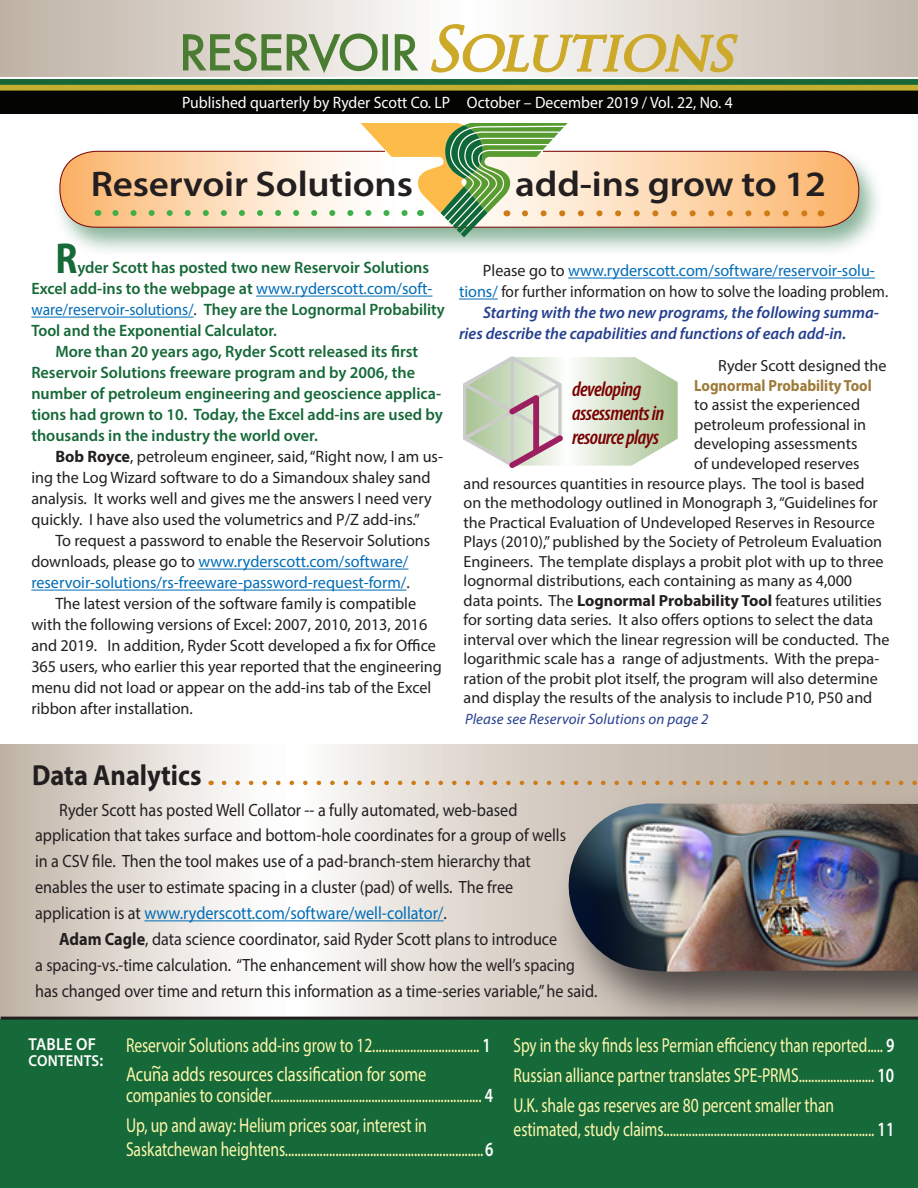
<style>
.page{position:relative;width:918px;height:1188px;background:#fff}
.page>*{position:absolute;margin:0;border:0;box-sizing:border-box;transform-origin:0 0}
.t1{font:700 semi-condensed 43.5px "Myriad Pro";color:#166938;scale:.91 1}
.t2{font:600 35.85px "Myriad Pro";letter-spacing:-.005em;color:#231f20;scale:1.09 1}
.t3{font:700 29.1px "Myriad Pro";color:#231f20;scale:.91 1}
.t4{font:italic 600 condensed 21px/24px "Myriad Pro";letter-spacing:-.025em;color:#790101}
.t5{font:20.25px "Myriad Pro";letter-spacing:-.005em;color:#fff8ae;scale:.77 1}
.t6{font:20.25px "Myriad Pro";letter-spacing:-.005em;color:#fff8ae;scale:.75 1}
.t7{font:20.25px "Myriad Pro";letter-spacing:-.005em;color:#fff8ae;scale:.82 1}
.t8{font:17.85px "Myriad Pro";color:#231f20;scale:.91 1}
.t9{font:17.85px "Myriad Pro";color:#006cb7;scale:.91 1}
.t10{font:600 17.4px "Myriad Pro";letter-spacing:.01em;color:#fff;scale:.93 1}
.t11{font:16.5px/21px "Myriad Pro";color:#231f20}
.t12{font:600 16.5px/21px "Myriad Pro";color:#166938}
.t13{font:italic 600 16.5px/21px "Myriad Pro";color:#253f8e}
.t14{font:16.5px "Myriad Pro";color:#fff;scale:.95 1}
.t15{font:16.5px "Myriad Pro";color:#006cb7}
.t16{font:16.2px "Myriad Pro";color:#231f20}
.t17{font:700 16.2px "Myriad Pro";color:#9d7a38;scale:.91 1}
.t18{font:600 15.9px "Myriad Pro";letter-spacing:.01em;color:#fff;scale:.93 1}
.t19{font:italic 15px "Myriad Pro";letter-spacing:.01em;color:#253f8e}
.s1{font-weight:400;color:#006cb7}
.s2{font-weight:400;color:#231f20}
.s3{font-weight:700}
.s4{color:#006cb7}
.s5{color:#231f20}
.s6{font-size:17.4px}
.s7{font-weight:600;color:#fff}
</style>
<div class="page">
<svg style="left:1px;top:744px;width:917px;height:273px"></svg>
<hr style="left:144px;top:920px;width:300px;height:1px;background:#006cb7">
<svg style="left:224px;top:781px;width:694px;height:4px;background:#d5b896"></svg>
<div style="left:553px;top:792px;width:365px;height:242px;background:#231f20;opacity:.74"></div>
<img style="left:550px;top:804px;width:368px;height:171px">
<svg style="left:0;top:0;width:918px;height:77px;background:#d8d0c8"></svg>
<img style="left:0;top:79px;width:918px;height:35px">
<svg style="left:431px;top:24px;width:306px;height:49px"></svg>
<svg style="left:183px;top:33px;width:235px;height:40px;background:#a8ba98"></svg>
<div style="left:52px;top:147px;width:833px;height:111px;background:#166938;opacity:.5"></div>
<svg style="left:60px;top:151px;width:799px;height:76px;background:#f1b77b"></svg>
<hr style="left:256px;top:296px;width:176px;height:1px;background:#006cb7">
<hr style="left:31px;top:317px;width:163px;height:1px;background:#006cb7">
<hr style="left:198px;top:569px;width:210px;height:1px;background:#006cb7">
<hr style="left:31px;top:590px;width:376px;height:1px;background:#006cb7">
<svg style="left:463px;top:356px;width:215px;height:112px"></svg>
<hr style="left:568px;top:278px;width:307px;height:1px;background:#006cb7">
<hr style="left:459px;top:299px;width:39px;height:1px;background:#006cb7">
<div style="left:1px;top:1020px;width:917px;height:168px;background:#166938"></div>
<hr style="left:1px;top:1017px;width:917px;height:3px;background:#231f20">
<svg style="left:115px;top:123px;width:696px;height:114px"></svg>
<p class="t14" style="left:182px;top:92px;width:581px">Published quarterly by Ryder Scott Co. LP October – December 2019 / Vol. 22, No. 4</p>
<p class="t2" style="left:91px;top:161px;width:297px">Reservoir Solutions</p>
<p class="t2" style="left:515px;top:161px;width:287px">add-ins grow to 12</p>
<p class="t1" style="left:55px;top:231px;width:26px">R</p>
<p class="t12" style="left:31px;top:257px;width:415px;text-indent:46px">yder Scott has posted two new Reservoir Solutions Excel add-ins to the webpage at <span class="s1">www.ryderscott.com/soft&shy;ware/reservoir-solutions/</span><span class="s2">.</span> They are the Lognormal Probability Tool and the Exponential Calculator.</p>
<p class="t12" style="left:31px;top:341px;width:413px;text-indent:24px">More than 20 years ago, Ryder Scott released its first Reservoir Solutions freeware program and by 2006, the number of petroleum engineering and geoscience applica&shy;tions had grown to 10. Today, the Excel add-ins are used by thousands in the industry the world over.</p>
<p class="t11" style="left:31px;top:446px;width:413px;text-indent:24px"><span class="s3">Bob Royce</span>, petroleum engineer, said, “Right now, I am us&shy;ing the Log Wizard software to do a Simandoux shaley sand analysis. It works well and gives me the answers I need very quickly. I have also used the volumetrics and P/Z add-ins.”</p>
<p class="t11" style="left:31px;top:530px;width:400px;text-indent:24px">To request a password to enable the Reservoir Solutions downloads, please go to <span class="s4">www.ryderscott.com/software/</span></p>
<p class="t15" style="left:31px;top:573px;width:380px">reservoir-solutions/rs-freeware-password-request-form/<span class="s5">.</span></p>
<p class="t11" style="left:31px;top:593px;width:412px;text-indent:24px">The latest version of the software family is compatible with the following versions of Excel: 2007, 2010, 2013, 2016 and 2019. In addition, Ryder Scott developed a fix for Office 365 users, who earlier this year reported that the engineering menu did not load or appear on the add-ins tab of the Excel ribbon after installation.</p>
<p class="t11" style="left:459px;top:260px;width:431px;text-indent:24px">Please go to <span class="s4">www.ryderscott.com/software/reservoir-solu&shy;tions/</span> for further information on how to solve the loading problem.</p>
<p class="t13" style="left:459px;top:302px;width:422px;text-indent:24px">Starting with the two new programs, the following summa&shy;ries describe the capabilities and functions of each add-in.</p>
<p class="t16" style="left:718px;top:356px;width:170px">Ryder Scott designed the</p>
<p class="t17" style="left:694px;top:375px;width:197px">Lognormal Probability Tool</p>
<p class="t16" style="left:694px;top:395px;width:167px">to assist the experienced</p>
<p class="t16" style="left:694px;top:414px;width:173px">petroleum professional in</p>
<p class="t16" style="left:694px;top:434px;width:165px">developing assessments</p>
<p class="t16" style="left:694px;top:453px;width:167px">of undeveloped reserves</p>
<p class="t16" style="left:464px;top:473px;width:403px">and resources quantities in resource plays. The tool is based</p>
<p class="t16" style="left:464px;top:493px;width:416px">on the methodology outlined in Monograph 3, “Guidelines for</p>
<p class="t16" style="left:464px;top:512px;width:413px">the Practical Evaluation of Undeveloped Reserves in Resource</p>
<p class="t16" style="left:464px;top:532px;width:420px">Plays (2010),” published by the Society of Petroleum Evaluation</p>
<p class="t16" style="left:464px;top:551px;width:421px">Engineers. The template displays a probit plot with up to three</p>
<p class="t16" style="left:464px;top:571px;width:390px">lognormal distributions, each containing as many as 4,000</p>
<p class="t16" style="left:464px;top:590px;width:420px">data points. The <span class="s3">Lognormal Probability Tool</span> features utilities</p>
<p class="t16" style="left:464px;top:610px;width:411px">for sorting data series. It also offers options to select the data</p>
<p class="t16" style="left:464px;top:629px;width:427px">interval over which the linear regression will be conducted. The</p>
<p class="t16" style="left:464px;top:649px;width:417px">logarithmic scale has a range of adjustments. With the prepa-</p>
<p class="t16" style="left:464px;top:668px;width:416px">ration of the probit plot itself, the program will also determine</p>
<p class="t16" style="left:464px;top:688px;width:410px">and display the results of the analysis to include P10, P50 and</p>
<p class="t4" style="left:572px;top:377px;width:71px">developing</p>
<p class="t4" style="left:572px;top:401px;width:94px">assessments in resource plays</p>
<p class="t19" style="left:465px;top:709px;width:245px">Please see Reservoir Solutions on page 2</p>
<p class="t3" style="left:32px;top:757px;width:188px">Data Analytics</p>
<p class="t8" style="left:59px;top:799px;width:505px">Ryder Scott has posted Well Collator -- a fully automated, web-based</p>
<p class="t8" style="left:35px;top:824px;width:585px">application that takes surface and bottom-hole coordinates for a group of wells</p>
<p class="t8" style="left:35px;top:850px;width:546px">in a CSV file. Then the tool makes use of a pad-branch-stem hierarchy that</p>
<p class="t8" style="left:35px;top:876px;width:527px">enables the user to estimate spacing in a cluster (pad) of wells. The free</p>
<p class="t9" style="left:35px;top:902px;width:454px"><span class="s5">application is at</span> www.ryderscott.com/software/well-collator/<span class="s5">.</span></p>
<p class="t8" style="left:59px;top:928px;width:549px"><span class="s3">Adam Cagle</span>, data science coordinator, said Ryder Scott plans to introduce</p>
<p class="t8" style="left:35px;top:954px;width:595px">a spacing-vs.-time calculation. “The enhancement will show how the well’s spacing</p>
<p class="t8" style="left:35px;top:980px;width:619px">has changed over time and return this information as a time-series variable,” he said.</p>
<p class="t10" style="left:29px;top:1033px;width:74px">TABLE OF</p>
<p class="t18" style="left:29px;top:1051px;width:82px">CONTENTS<span class="s6">:</span></p>
<p class="t6" style="left:514px;top:1032px;width:510px">Spy in the sky finds less Permian efficiency than reported..... <span class="s7">9</span></p>
<p class="t5" style="left:514px;top:1062px;width:496px">Russian alliance partner translates SPE-PRMS........................ <span class="s7">10</span></p>
<p class="t5" style="left:514px;top:1092px;width:418px">U.K. shale gas reserves are 80 percent smaller than</p>
<p class="t5" style="left:126px;top:1033px;width:475px">Reservoir Solutions add-ins grow to 12.................................. <span class="s7">1</span></p>
<p class="t7" style="left:126px;top:1061px;width:368px">Acuna adds resources classification for some</p>
<p class="t5" style="left:126px;top:1083px;width:478px">companies to consider................................................................... <span class="s7">4</span></p>
<p class="t7" style="left:152px;top:1053px;width:13px">~</p>
<p class="t5" style="left:126px;top:1113px;width:392px">Up, up and away: Helium prices soar, interest in</p>
<p class="t5" style="left:514px;top:1117px;width:496px">estimated, study claims................................................................... <span class="s7">11</span></p>
<p class="t5" style="left:126px;top:1137px;width:479px">Saskatchewan heightens............................................................... <span class="s7">6</span></p>
</div>
